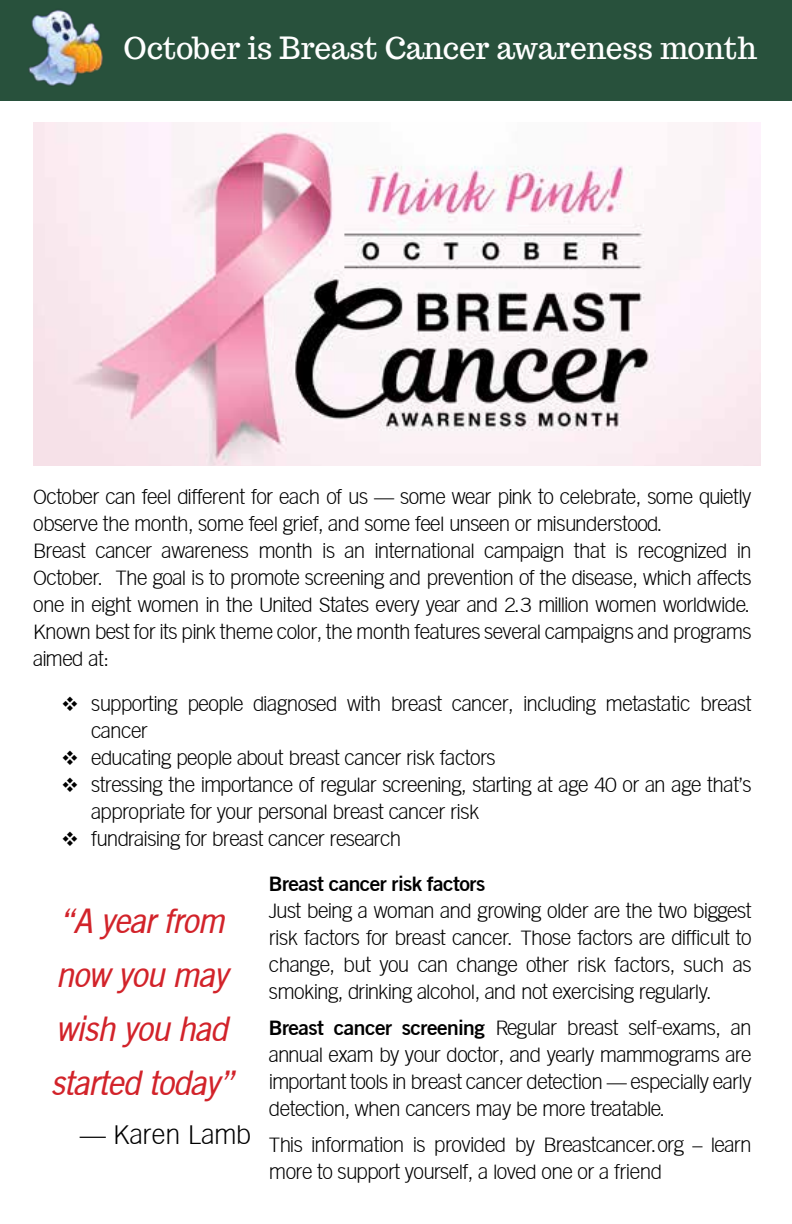
<style>
.page{position:relative;width:792px;height:1224px;background:#fff}
.page>*{position:absolute;margin:0;border:0;box-sizing:border-box;transform-origin:0 0}
.t1{font:italic 34px/54px "Goethe Gothic";letter-spacing:-.02em;color:#d2232a;scale:.94 1}
.t2{font:30px "Trocchi";color:#fff}
.t3{font:26px "Goethe Gothic";color:#000}
.t4{font:20px/27px "Goethe Gothic";letter-spacing:-.03em;color:#000}
.t5{font:700 20px "Goethe Gothic";letter-spacing:-.03em;color:#000}
.s1{font-weight:700}
</style>
<div class="page">
<div style="left:0;top:0;width:792px;height:100px;background:#28513c"></div>
<img style="left:33px;top:122px;width:727px;height:343px">
<img style="left:28px;top:10px;width:75px;height:76px">
<h2 class="t2" style="left:123px;top:29px;width:635px">October is Breast Cancer awareness month</h2>
<p class="t4" style="left:33px;top:483px;width:720px">October can feel different for each of us — some wear pink to celebrate, some quietly observe the month, some feel grief, and some feel unseen or misunderstood.<br>Breast cancer awareness month is an international campaign that is recognized in October. The goal is to promote screening and prevention of the disease, which affects one in eight women in the United States every year and 2.3 million women worldwide.<br>Known best for its pink theme color, the month features several campaigns and programs aimed at:</p>
<p class="t4" style="left:91px;top:690px;width:662px;text-indent:-30px">❖ supporting people diagnosed with breast cancer, including metastatic breast cancer</p>
<p class="t4" style="left:61px;top:744px;width:436px">❖ educating people about breast cancer risk factors</p>
<p class="t4" style="left:91px;top:771px;width:662px;text-indent:-30px">❖ stressing the importance of regular screening, starting at age 40 or an age that’s appropriate for your personal breast cancer risk</p>
<p class="t4" style="left:61px;top:825px;width:342px">❖ fundraising for breast cancer research</p>
<p class="t5" style="left:269px;top:871px;width:218px">Breast cancer risk factors</p>
<p class="t4" style="left:269px;top:897px;width:484px;text-align:justify">Just being a woman and growing older are the two biggest risk factors for breast cancer. Those factors are difficult to change, but you can change other risk factors, such as smoking, drinking alcohol, and not exercising regularly.</p>
<p class="t4" style="left:269px;top:1014px;width:484px;text-align:justify"><span class="s1">Breast cancer screening</span> Regular breast self-exams, an annual exam by your doctor, and yearly mammograms are important tools in breast cancer detection — especially early detection, when cancers may be more treatable.</p>
<p class="t4" style="left:269px;top:1131px;width:484px">This information is provided by Breastcancer.org – learn more to support yourself, a loved one or a friend</p>
<h1 class="t1" style="left:51px;top:893px;width:196px">“A year from now you may wish you had started today”</h1>
<h3 class="t3" style="left:80px;top:1119px;width:173px">— Karen Lamb</h3>
</div>
